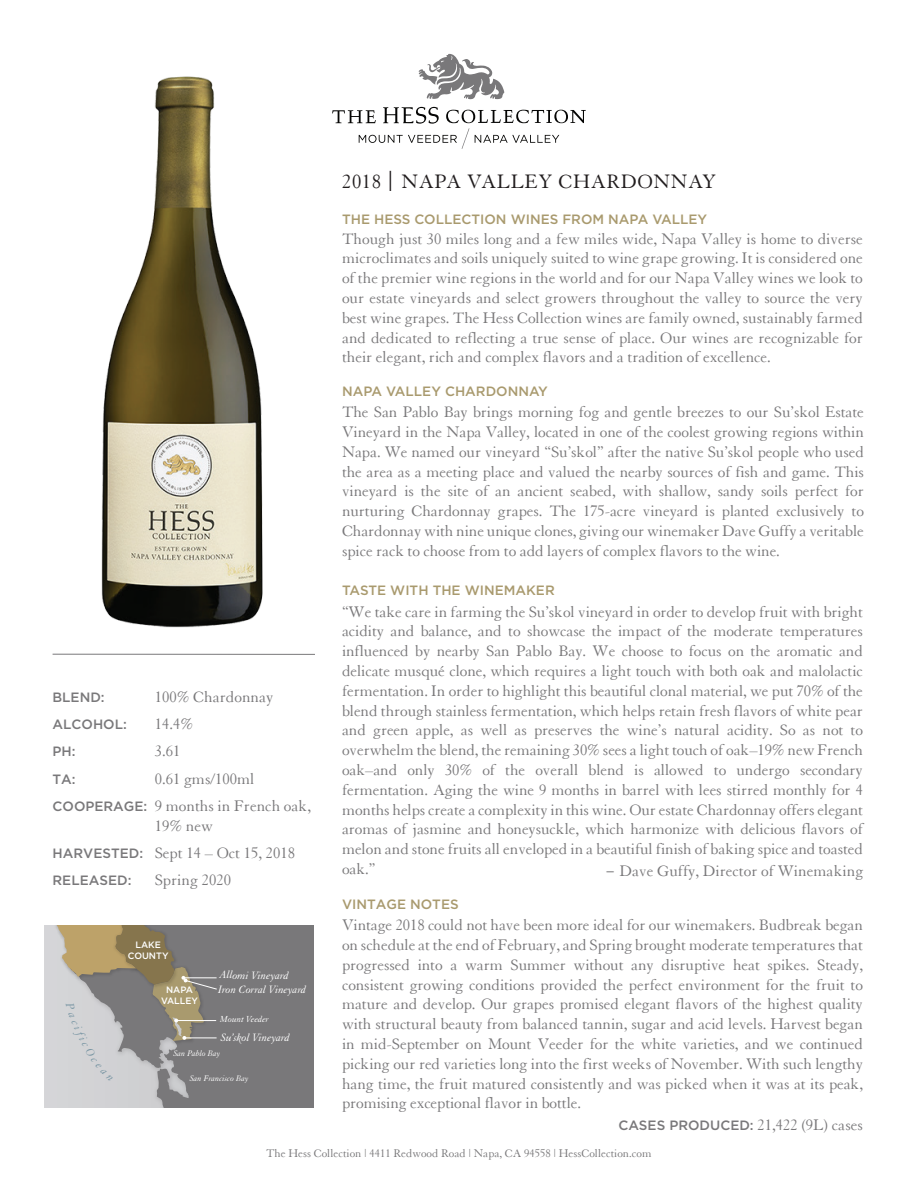
<style>
.page{position:relative;width:918px;height:1188px;background:#fff}
.page>*{position:absolute;margin:0;border:0;box-sizing:border-box;transform-origin:0 0}
.t1{font:21px "Granjon LT";letter-spacing:.03em;color:#211d1e}
.t2{font:16.5px/19.8px "Granjon LT";letter-spacing:-.005em;color:#79787a;text-align:justify}
.t3{font:500 13.5px "Gotham";color:#a99a6e}
.t4{font:500 13.5px "Gotham";color:#79787a}
.t5{font:12px "Granjon LT";color:#79787a}
.t6{font:italic 11.7px/14.5px "Granjon";color:#fff}
.t7{font:italic 9.6px "Granjon";color:#fff}
.t8{font:500 9.15px/10.6px "Gotham";color:#fff;text-align:center}
.t9{font:italic 8.85px "Granjon";color:#fff}
.s1{font-size:30px}
.s2{font-family:"Gotham";font-weight:500;font-size:13.5px}
.s3{font-family:"Myriad Pro"}
</style>
<div class="page">
<hr style="left:53px;top:654px;width:262px;height:1px;background:#79787a">
<svg style="left:332px;top:107px;width:254px;height:42px"></svg>
<svg style="left:419px;top:54px;width:85px;height:45px"></svg>
<img style="left:101px;top:76px;width:162px;height:552px">
<svg style="left:45px;top:926px;width:269px;height:182px;background:#868587"></svg>
<img style="left:45px;top:926px;width:2px;height:57px">
<svg style="left:47px;top:926px;width:170px;height:155px;background:#a39d93"></svg>
<p class="t1" style="left:342px;top:170px;width:376px">2018 <span class="s1">|</span> NAPA VALLEY CHARDONNAY</p>
<p class="t3" style="left:342px;top:210px;width:367px">THE HESS COLLECTION WINES FROM NAPA VALLEY</p>
<p class="t2" style="left:342px;top:229px;width:522px">Though just 30 miles long and a few miles wide, Napa Valley is home to diverse microclimates and soils uniquely suited to wine grape growing. It is considered one of the premier wine regions in the world and for our Napa Valley wines we look to our estate vineyards and select growers throughout the valley to source the very best wine grapes. The Hess Collection wines are family owned, sustainably farmed and dedicated to reflecting a true sense of place. Our wines are recognizable for their elegant, rich and complex flavors and a tradition of excellence.</p>
<p class="t2" style="left:342px;top:403px;width:524px">The San Pablo Bay brings morning fog and gentle breezes to our Su’skol Estate Vineyard in the Napa Valley, located in one of the coolest growing regions within Napa. We named our vineyard “Su’skol” after the native Su’skol people who used the area as a meeting place and valued the nearby sources of fish and game. This vineyard is the site of an ancient seabed, with shallow, sandy soils perfect for nurturing Chardonnay grapes. The 175-acre vineyard is planted exclusively to Chardonnay with nine unique clones, giving our winemaker Dave Guffy a veritable spice rack to choose from to add layers of complex flavors to the wine.</p>
<p class="t3" style="left:342px;top:383px;width:207px">NAPA VALLEY CHARDONNAY</p>
<p class="t4" style="left:53px;top:688px;width:54px">BLEND:</p>
<p class="t2" style="left:155px;top:687px;width:120px">100% Chardonnay</p>
<p class="t4" style="left:53px;top:715px;width:76px">ALCOHOL:</p>
<p class="t2" style="left:155px;top:714px;width:40px">14.4%</p>
<p class="t4" style="left:53px;top:743px;width:25px">PH:</p>
<p class="t2" style="left:155px;top:742px;width:27px">3.61</p>
<p class="t4" style="left:53px;top:770px;width:25px">TA:</p>
<p class="t2" style="left:53px;top:765px;width:260px;line-height:27.3px;text-indent:102px">0.61 gms/100ml<br><span class="s2">COOPERAGE:</span> 9 months in French oak,</p>
<p class="t2" style="left:53px;top:812px;width:244px;line-height:27.3px;text-indent:102px">19% new<br><span class="s2">HARVESTED:</span> Sept 14 – Oct 15, 2018</p>
<p class="t4" style="left:53px;top:872px;width:80px">RELEASED:</p>
<p class="t2" style="left:155px;top:871px;width:78px">Spring 2020</p>
<p class="t8" style="left:128px;top:940px;width:42px">LAKE<br>COUNTY</p>
<p class="t8" style="left:161px;top:985px;width:38px">NAPA<br>VALLEY</p>
<p class="t6" style="left:218px;top:968px;width:90px">Allomi Vineyard<br>Iron Corral Vineyard</p>
<p class="t7" style="left:220px;top:1014px;width:50px">Mount Veeder</p>
<p class="t6" style="left:221px;top:1030px;width:71px">Su’skol Vineyard</p>
<p class="t9" style="left:173px;top:1048px;width:49px">San Pablo Bay</p>
<p class="t9" style="left:190px;top:1074px;width:60px">San Francisco Bay</p>
<p class="t3" style="left:342px;top:581px;width:214px">TASTE WITH THE WINEMAKER</p>
<p class="t2" style="left:342px;top:602px;width:523px">“We take care in farming the Su’skol vineyard in order to develop fruit with bright acidity and balance, and to showcase the impact of the moderate temperatures influenced by nearby San Pablo Bay. We choose to focus on the aromatic and delicate musqué clone, which requires a light touch with both oak and malolactic fermentation. In order to highlight this beautiful clonal material, we put 70% of the blend through stainless fermentation, which helps retain fresh flavors of white pear and green apple, as well as preserves the wine’s natural acidity. So as not to overwhelm the blend, the remaining 30% sees a light touch of oak–19% new French oak–and only 30% of the overall blend is allowed to undergo secondary fermentation. Aging the wine 9 months in barrel with lees stirred monthly for 4 months helps create a complexity in this wine. Our estate Chardonnay offers elegant aromas of jasmine and honeysuckle, which harmonize with delicious flavors of melon and stone fruits all enveloped in a beautiful finish of baking spice and toasted oak.”</p>
<p class="t3" style="left:342px;top:896px;width:118px">VINTAGE NOTES</p>
<p class="t2" style="left:342px;top:916px;width:523px">Vintage 2018 could not have been more ideal for our winemakers. Budbreak began on schedule at the end of February, and Spring brought moderate temperatures that progressed into a warm Summer without any disruptive heat spikes. Steady, consistent growing conditions provided the perfect environment for the fruit to mature and develop. Our grapes promised elegant flavors of the highest quality with structural beauty from balanced tannin, sugar and acid levels. Harvest began in mid-September on Mount Veeder for the white varieties, and we continued picking our red varieties long into the first weeks of November. With such lengthy hang time, the fruit matured consistently and was picked when it was at its peak, promising exceptional flavor in bottle.</p>
<p class="t2" style="left:606px;top:862px;width:259px"><span class="s3">–</span> Dave Guffy, Director of Winemaking</p>
<p class="t2" style="left:618px;top:1115px;width:246px"><span class="s2">CASES PRODUCED:</span> 21,422 (9L) cases</p>
<p class="t5" style="left:266px;top:1147px;width:387px">The Hess Collection | 4411 Redwood Road | Napa, CA 94558 | HessCollection.com</p>
</div>
